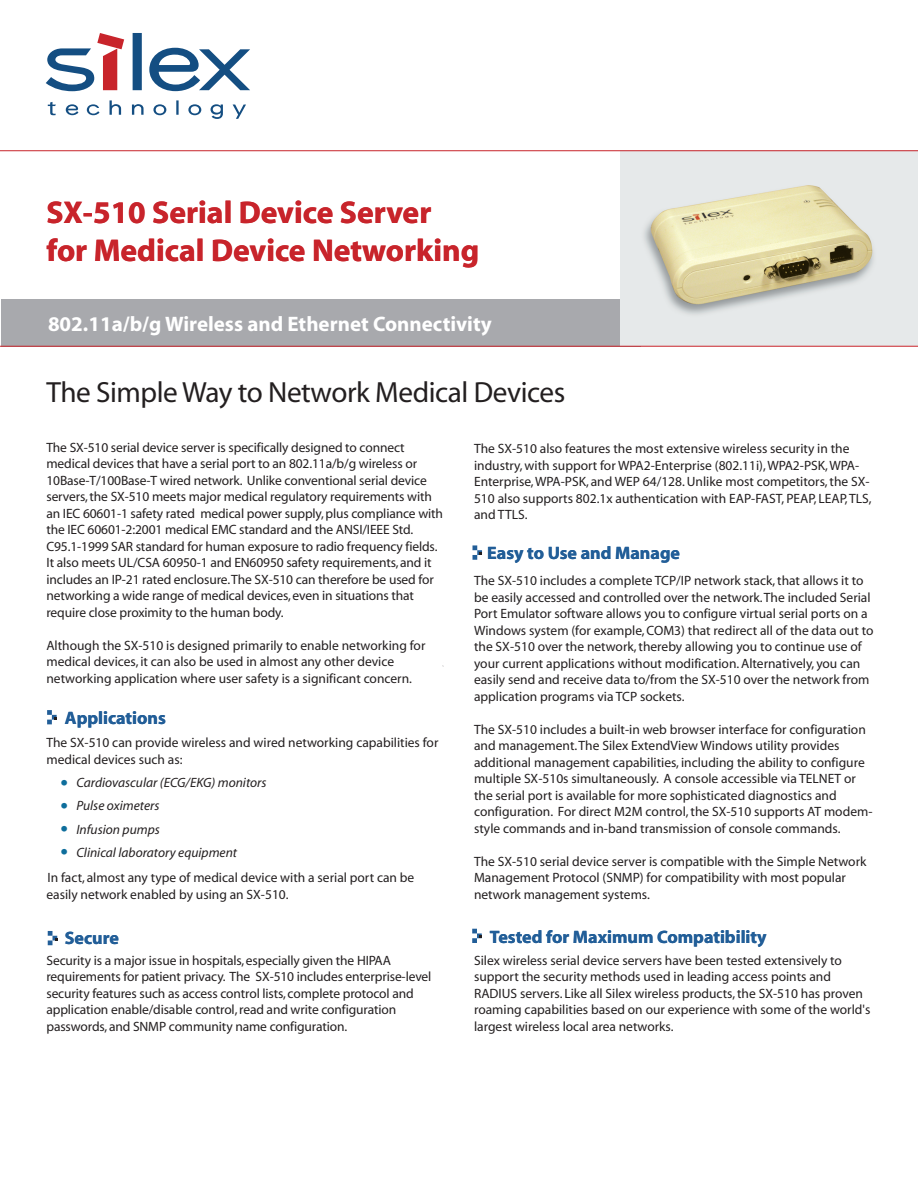
<style>
.page{position:relative;width:918px;height:1188px;background:#fff}
.page>*{position:absolute;margin:0;border:0;box-sizing:border-box;transform-origin:0 0}
.t1{font:700 31.5px/37.5px "Myriad";color:#c8242b}
.t2{font:29.25px "Myriad";letter-spacing:-.015em;color:#231f20}
.t3{font:700 21px "Myriad";color:#fff}
.t4{font:700 18px "Myriad";color:#225e98}
.t5{font:13.5px/16.5px "Myriad";color:#231f20}
.t6{font:italic 13.5px "Myriad";color:#231f20}
.s1{font-style:normal;font-size:27px;color:#0e6e9c}
.s2{font-size:27px;color:#0e6e9c}
.s3{font-style:italic}
</style>
<div class="page">
<div style="left:1px;top:299px;width:640px;height:47px;background:#a8a9ad"></div>
<img style="left:621px;top:151px;width:297px;height:195px">
<svg style="left:48px;top:102px;width:8px;height:13px"></svg>
<svg style="left:110px;top:100px;width:11px;height:15px"></svg>
<svg style="left:132px;top:104px;width:12px;height:11px"></svg>
<svg style="left:153px;top:104px;width:13px;height:11px"></svg>
<svg style="left:188px;top:104px;width:13px;height:11px"></svg>
<svg style="left:211px;top:104px;width:12px;height:15px"></svg>
<svg style="left:233px;top:105px;width:13px;height:14px"></svg>
<svg style="left:133px;top:33px;width:9px;height:57px"></svg>
<svg style="left:176px;top:100px;width:3px;height:15px"></svg>
<svg style="left:149px;top:48px;width:101px;height:43px"></svg>
<svg style="left:66px;top:104px;width:12px;height:11px"></svg>
<svg style="left:46px;top:33px;width:78px;height:58px"></svg>
<svg style="left:87px;top:104px;width:13px;height:11px"></svg>
<hr style="left:0;top:150px;width:918px;height:1px;background:#c8242b">
<svg style="left:47px;top:710px;width:10px;height:14px"></svg>
<hr style="left:0;top:346px;width:918px;height:1px;background:#c8242b">
<svg style="left:472px;top:545px;width:10px;height:15px"></svg>
<svg style="left:48px;top:931px;width:9px;height:14px"></svg>
<svg style="left:472px;top:929px;width:10px;height:14px"></svg>
<h1 class="t1" style="left:46px;top:195px;width:434px">SX-510 Serial Device Server for Medical Device Networking</h1>
<h3 class="t3" style="left:48px;top:313px;width:445px">802.11a/b/g Wireless and Ethernet Connectivity</h3>
<h2 class="t2" style="left:46px;top:378px;width:520px">The Simple Way to Network Medical Devices</h2>
<p class="t5" style="left:46px;top:440px;width:398px">The SX-510 serial device server is specifically designed to connect medical devices that have a serial port to an 802.11a/b/g wireless or 10Base-T/100Base-T wired network. Unlike conventional serial device servers,the SX-510 meets major medical regulatory requirements with an IEC 60601-1 safety rated medical power supply,plus compliance with the IEC 60601-2:2001 medical EMC standard and the ANSI/IEEE Std.<br>C95.1-1999 SAR standard for human exposure to radio frequency fields.<br>It also meets UL/CSA 60950-1 and EN60950 safety requirements, and it includes an IP-21 rated enclosure.The SX-510 can therefore be used for networking a wide range of medical devices,even in situations that require close proximity to the human body.</p>
<p class="t5" style="left:46px;top:638px;width:381px">Although the SX-510 is designed primarily to enable networking for medical devices, it can also be used in almost any other device networking application where user safety is a significant concern.</p>
<h3 class="t4" style="left:65px;top:709px;width:102px">Applications</h3>
<p class="t5" style="left:46px;top:735px;width:394px">The SX-510 can provide wireless and wired networking capabilities for medical devices such as:</p>
<p class="t6" style="left:60px;top:776px;width:208px"><span class="s1">•</span> Cardiovascular (ECG/EKG) monitors</p>
<p class="t6" style="left:60px;top:799px;width:101px"><span class="s1">•</span> Pulse oximeters</p>
<p class="t6" style="left:60px;top:822px;width:101px"><span class="s1">•</span> Infusion pumps</p>
<p class="t5" style="left:47px;top:840px;width:368px;line-height:25.5px;text-indent:13px"><span class="s2">•</span> <span class="s3">Clinical laboratory equipment<br></span>In fact, almost any type of medical device with a serial port can be</p>
<p class="t5" style="left:46px;top:887px;width:244px">easily network enabled by using an SX-510.</p>
<h3 class="t4" style="left:65px;top:928px;width:56px">Secure</h3>
<p class="t5" style="left:46px;top:953px;width:386px">Security is a major issue in hospitals,especially given the HIPAA requirements for patient privacy. The SX-510 includes enterprise-level security features such as access control lists, complete protocol and application enable/disable control,read and write configuration passwords, and SNMP community name configuration.</p>
<p class="t5" style="left:474px;top:441px;width:399px">The SX-510 also features the most extensive wireless security in the industry,with support for WPA2-Enterprise (802.11i),WPA2-PSK,WPA-Enterprise,WPA-PSK, and WEP 64/128.Unlike most competitors,the SX-510 also supports 802.1x authentication with EAP-FAST, PEAP, LEAP,TLS, and TTLS.</p>
<h3 class="t4" style="left:487px;top:544px;width:194px">Easy to Use and Manage</h3>
<p class="t5" style="left:474px;top:573px;width:401px">The SX-510 includes a complete TCP/IP network stack,that allows it to be easily accessed and controlled over the network.The included Serial Port Emulator software allows you to configure virtual serial ports on a Windows system (for example,COM3) that redirect all of the data out to the SX-510 over the network,thereby allowing you to continue use of your current applications without modification.Alternatively, you can easily send and receive data to/from the SX-510 over the network from application programs via TCP sockets.</p>
<p class="t5" style="left:474px;top:722px;width:400px">The SX-510 includes a built-in web browser interface for configuration and management.The Silex ExtendView Windows utility provides additional management capabilities, including the ability to configure multiple SX-510s simultaneously. A console accessible via TELNET or the serial port is available for more sophisticated diagnostics and configuration. For direct M2M control,the SX-510 supports AT modem&shy;style commands and in-band transmission of console commands.</p>
<p class="t5" style="left:474px;top:854px;width:394px">The SX-510 serial device server is compatible with the Simple Network<br>Management Protocol (SNMP) for compatibility with most popular network management systems.</p>
<h3 class="t4" style="left:490px;top:928px;width:278px">Tested for Maximum Compatibility</h3>
<p class="t5" style="left:474px;top:953px;width:398px">Silex wireless serial device servers have been tested extensively to support the security methods used in leading access points and RADIUS servers. Like all Silex wireless products,the SX-510 has proven roaming capabilities based on our experience with some of the world's largest wireless local area networks.</p>
</div>
